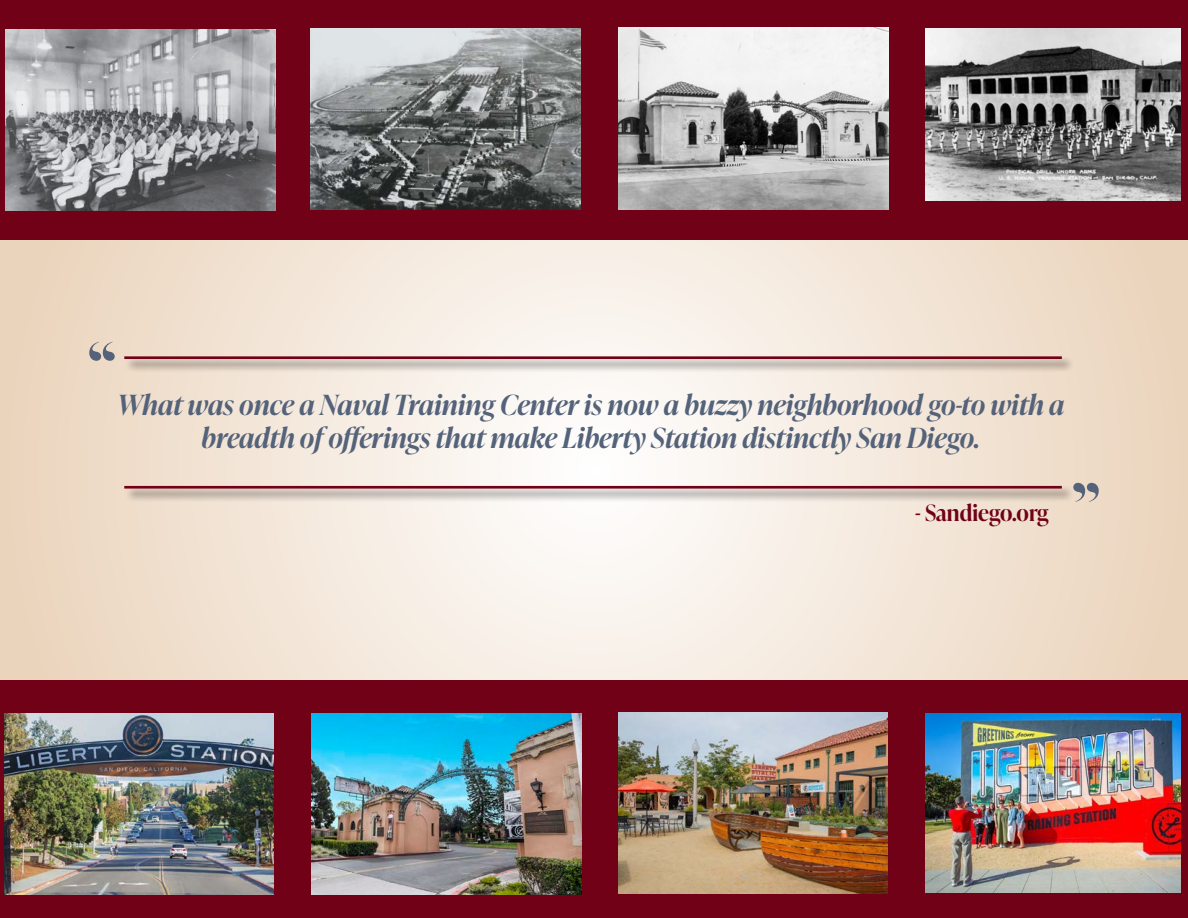
<style>
.page{position:relative;width:1188px;height:918px;background:#fff}
.page>*{position:absolute;margin:0;border:0;box-sizing:border-box;transform-origin:0 0}
.t1{font:700 55.5px "Ivy Presto Display";color:#54627a}
.t2{font:italic 600 27.75px/33.3px "Ivy Presto Display";color:#54627a;text-align:center}
.t3{font:600 22.5px "Ivy Presto Display";color:#700117}
</style>
<div class="page">
<svg style="left:0;top:240px;width:1188px;height:440px;background:#f3e6d8"></svg>
<div style="left:0;top:0;width:1188px;height:240px;background:#700117"></div>
<div style="left:0;top:680px;width:1188px;height:238px;background:#700117"></div>
<div style="left:124px;top:356px;width:951px;height:17px;background:#231f20;opacity:.75"></div>
<hr style="left:124px;top:356px;width:938px;height:3px;background:#700117">
<div style="left:124px;top:485px;width:951px;height:17px;background:#231f20;opacity:.75"></div>
<hr style="left:124px;top:486px;width:938px;height:3px;background:#700117">
<img style="left:4px;top:713px;width:270px;height:181px">
<img style="left:618px;top:712px;width:270px;height:182px">
<img style="left:925px;top:713px;width:256px;height:180px">
<img style="left:926px;top:29px;width:255px;height:171px">
<img style="left:6px;top:29px;width:269px;height:182px">
<img style="left:311px;top:29px;width:269px;height:180px">
<img style="left:619px;top:28px;width:269px;height:181px">
<img style="left:312px;top:713px;width:269px;height:181px">
<p class="t1" style="left:88px;top:323px;width:29px">“</p>
<p class="t2" style="left:117px;top:387px;width:949px">What was once a Naval Training Center is now a buzzy neighborhood go-to with a breadth of offerings that make Liberty Station distinctly San Diego.</p>
<p class="t3" style="left:915px;top:496px;width:135px">- Sandiego.org</p>
<p class="t1" style="left:1100px;top:521px;width:29px;rotate:-180deg">“</p>
</div>
